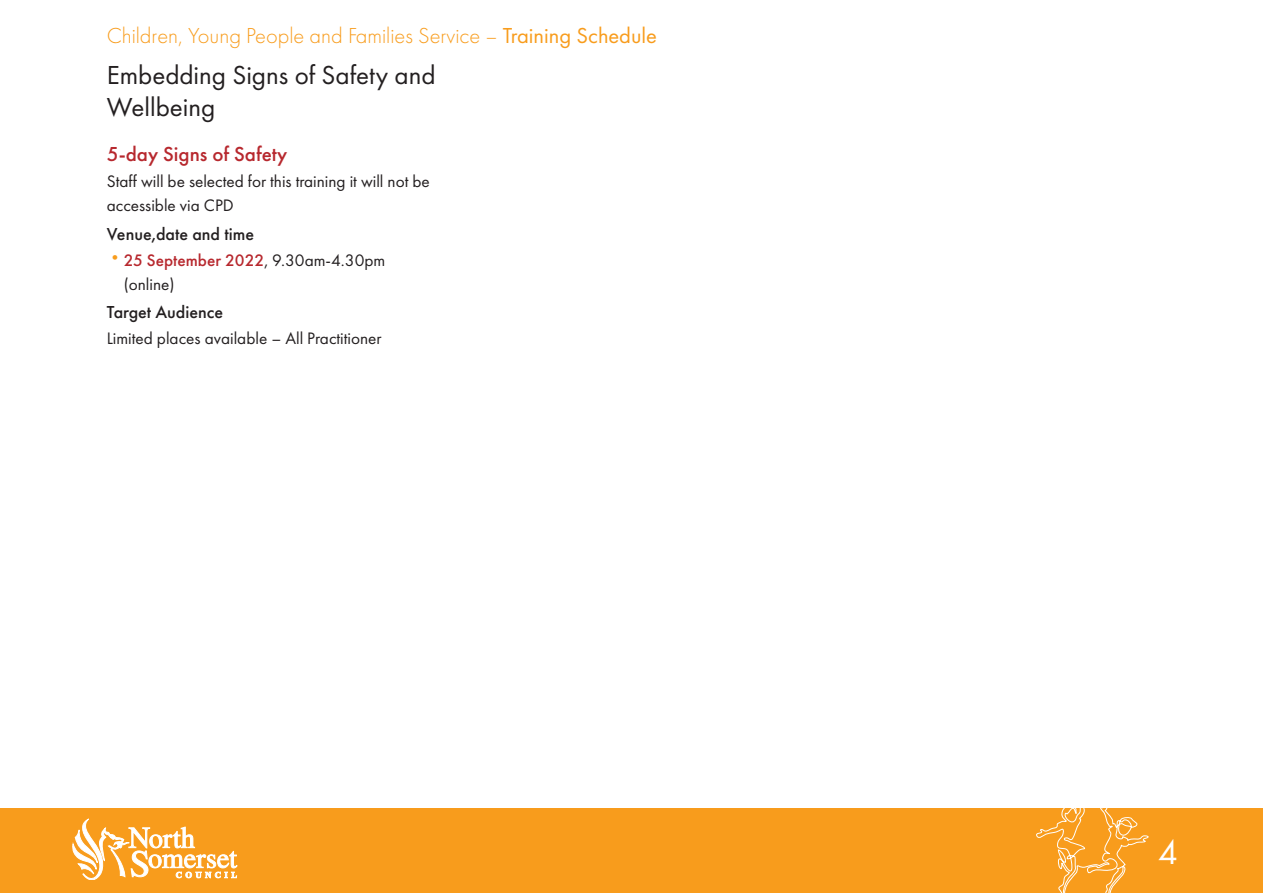
<style>
.page{position:relative;width:1263px;height:893px;background:#fff}
.page>*{position:absolute;margin:0;border:0;box-sizing:border-box;transform-origin:0 0}
.t1{font:31.5px "Futura LT";color:#fff}
.Heading_2__H2{font:27px/31.5px "Futura PT";color:#231f20}
.t2{font:300 22.5px "Futura PT";color:#f89c1c}
.Heading_3__H3{font:500 21px "Futura PT";color:#b7282e}
.Heading_4__H4{font:500 18px "Futura PT";color:#231f20}
.Text__P{font:17.25px/24px "Futura PT";color:#231f20}
.s1{font-weight:400}
.s2{font-weight:500;color:#b7282e}
</style>
<div class="page">
<div style="left:0;top:808px;width:1263px;height:85px;background:#f89c1c"></div>
<svg style="left:72px;top:819px;width:165px;height:61px"></svg>
<svg style="left:1036px;top:808px;width:113px;height:85px"></svg>
<h3 class="t2" style="left:107px;top:22px;width:552px">Children, Young People and Families Service – <span class="s1">Training Schedule</span></h3>
<h2 class="Heading_2__H2" style="left:107px;top:60px;width:330px">Embedding Signs of Safety and<br>Wellbeing</h2>
<h3 class="Heading_3__H3" style="left:107px;top:142px;width:182px">5-day Signs of Safety</h3>
<p class="Text__P" style="left:107px;top:169px;width:325px">Staff will be selected for this training it will not be accessible via CPD</p>
<h4 class="Heading_4__H4" style="left:107px;top:223px;width:149px">Venue,date and time</h4>
<p class="Text__P" style="left:124px;top:248px;width:263px;text-indent:-17px"><sup>•</sup><span class="s2">25 September 2022</span>, 9.30am-4.30pm (online)</p>
<h4 class="Heading_4__H4" style="left:107px;top:301px;width:118px">Target Audience</h4>
<p class="Text__P" style="left:107px;top:326px;width:276px">Limited places available – All Practitioner</p>
<h1 class="t1" style="left:1158px;top:832px;width:21px">4</h1>
</div>
